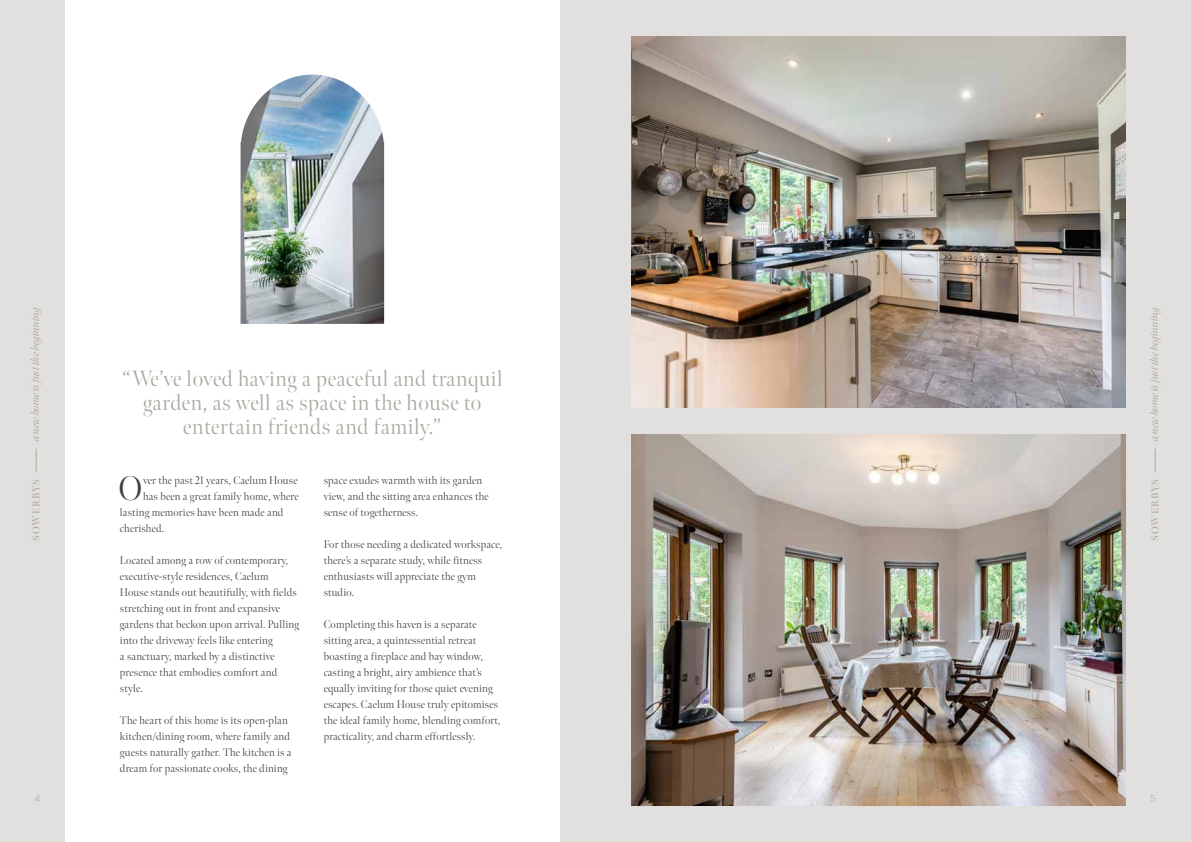
<style>
.page{position:relative;width:1191px;height:842px;background:#fff}
.page>*{position:absolute;margin:0;border:0;box-sizing:border-box;transform-origin:0 0}
.t1{font:300 34px "Meno Banner";color:#434141}
.t2{font:300 22px/24px "Meno Banner";letter-spacing:.025em;color:#ada8a0;text-align:center}
.t3{font:300 11px/16px "Meno Banner";letter-spacing:.02em;color:#434141}
.t4{font:italic 11px "Meno Banner";letter-spacing:-.01em;color:#ada8a0}
.t5{font:600 10px "Meno Banner";letter-spacing:.08em;color:#ada8a0}
.t6{font:300 10px "Quasimoda";color:#ada8a0}
</style>
<div class="page">
<div style="left:0;top:0;width:595px;height:842px;background:#e2e0df"></div>
<div style="left:595px;top:0;width:596px;height:842px;background:#e2e0df"></div>
<svg style="left:36px;top:449px;width:1px;height:22px"></svg>
<svg style="left:1155px;top:449px;width:1px;height:22px"></svg>
<div style="left:65px;top:0;width:494px;height:842px;background:#fff"></div>
<img style="left:240px;top:75px;width:144px;height:249px">
<img style="left:631px;top:36px;width:494px;height:371px">
<img style="left:631px;top:434px;width:494px;height:372px">
<p class="t4" style="left:29px;top:441px;width:138px;rotate:-90deg">a new home is just the beginning</p>
<p class="t4" style="left:1147px;top:441px;width:138px;rotate:-90deg">a new home is just the beginning</p>
<h1 class="t1" style="left:119px;top:468px;width:25px">O</h1>
<p class="t3" style="left:143px;top:472px;width:156px">ver the past 21 years, Caelum House</p>
<h2 class="t2" style="left:122px;top:367px;width:382px">“We’ve loved having a peaceful and tranquil garden, as well as space in the house to entertain friends and family.”</h2>
<p class="t3" style="left:324px;top:472px;width:166px">space exudes warmth with its garden view, and the sitting area enhances the sense of togetherness.</p>
<p class="t3" style="left:324px;top:536px;width:180px">For those needing a dedicated workspace, there’s a separate study, while fitness enthusiasts will appreciate the gym studio.</p>
<p class="t3" style="left:324px;top:616px;width:178px">Completing this haven is a separate sitting area, a quintessential retreat boasting a fireplace and bay window, casting a bright, airy ambience that’s equally inviting for those quiet evening escapes. Caelum House truly epitomises the ideal family home, blending comfort, practicality, and charm effortlessly.</p>
<p class="t5" style="left:30px;top:541px;width:63px;rotate:-90deg">SOWERBYS</p>
<p class="t5" style="left:1149px;top:541px;width:63px;rotate:-90deg">SOWERBYS</p>
<p class="t3" style="left:143px;top:488px;width:157px">has been a great family home, where</p>
<p class="t3" style="left:120px;top:504px;width:165px">lasting memories have been made and</p>
<p class="t3" style="left:120px;top:520px;width:46px">cherished.</p>
<p class="t3" style="left:120px;top:552px;width:181px">Located among a row of contemporary, executive-style residences, Caelum House stands out beautifully, with fields stretching out in front and expansive gardens that beckon upon arrival. Pulling into the driveway feels like entering<br>a sanctuary, marked by a distinctive presence that embodies comfort and style.</p>
<p class="t3" style="left:120px;top:712px;width:173px">The heart of this home is its open-plan kitchen/dining room, where family and guests naturally gather. The kitchen is a dream for passionate cooks, the dining</p>
<p class="t6" style="left:35px;top:791px;width:7px">4</p>
<p class="t6" style="left:1150px;top:791px;width:7px">5</p>
</div>
